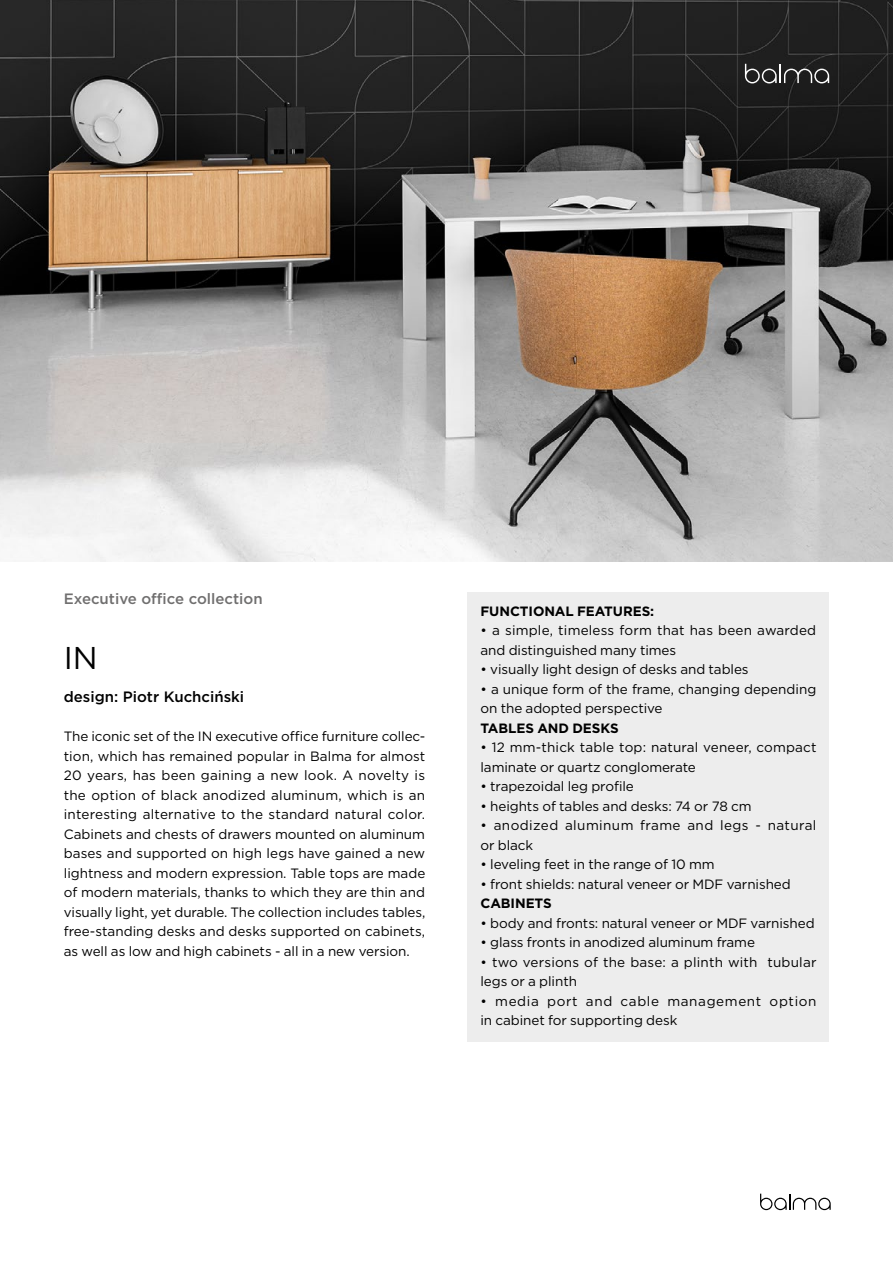
<style>
.page{position:relative;width:893px;height:1263px;background:#fff}
.page>*{position:absolute;margin:0;border:0;box-sizing:border-box;transform-origin:0 0}
.t1{font:31.5px "Gotham";color:#000}
.t2{font:500 15px "Gotham";color:#706f6f}
.t3{font:500 15px "Gotham";color:#000}
.t4{font:13.5px/19.5px "Gotham";letter-spacing:-.005em;color:#000}
.t5{font:13.5px/19.5px "Gotham";letter-spacing:.045em;color:#000}
.t6{font:13.5px/19.5px "Gotham";letter-spacing:.015em;color:#000}
.t7{font:13.5px/19.5px "Gotham";letter-spacing:.03em;color:#000}
.t8{font:700 13.5px "Gotham";letter-spacing:-.005em;color:#000}
</style>
<div class="page">
<img style="left:0;top:0;width:893px;height:561px">
<div style="left:468px;top:592px;width:361px;height:450px;background:#ededed"></div>
<svg style="left:760px;top:1194px;width:71px;height:16px"></svg>
<svg style="left:745px;top:64px;width:84px;height:19px;background:#4c4c4c"></svg>
<p class="t2" style="left:64px;top:589px;width:200px">Executive office collection</p>
<h1 class="t1" style="left:64px;top:638px;width:36px">IN</h1>
<p class="t3" style="left:64px;top:686px;width:182px">design: Piotr Kuchciński</p>
<p class="t4" style="left:64px;top:726px;width:363px;text-align:justify">The iconic set of the IN executive office furniture collec&shy;tion, which has remained popular in Balma for almost 20 years, has been gaining a new look. A novelty is the option of black anodized aluminum, which is an interesting alternative to the standard natural color.<br>Cabinets and chests of drawers mounted on aluminum bases and supported on high legs have gained a new lightness and modern expression. Table tops are made of modern materials, thanks to which they are thin and visually light, yet durable. The collection includes tables, free-standing desks and desks supported on cabinets, as well as low and high cabinets - all in a new version.</p>
<p class="t8" style="left:480px;top:602px;width:175px">FUNCTIONAL FEATURES:</p>
<p class="t4" style="left:480px;top:620px;width:337px">• a simple, timeless form that has been awarded and distinguished many times</p>
<p class="t4" style="left:480px;top:659px;width:270px">• visually light design of desks and tables</p>
<p class="t4" style="left:480px;top:679px;width:337px">• a unique form of the frame, changing depending on the adopted perspective</p>
<p class="t8" style="left:480px;top:719px;width:140px">TABLES AND DESKS</p>
<p class="t4" style="left:480px;top:737px;width:338px">• 12 mm-thick table top: natural veneer, compact laminate or quartz conglomerate</p>
<p class="t4" style="left:480px;top:776px;width:155px">• trapezoidal leg profile</p>
<p class="t4" style="left:480px;top:796px;width:273px">• heights of tables and desks: 74 or 78 cm</p>
<p class="t7" style="left:480px;top:815px;width:337px">• anodized aluminum frame and legs - natural or black</p>
<p class="t4" style="left:480px;top:854px;width:236px">• leveling feet in the range of 10 mm</p>
<p class="t4" style="left:480px;top:874px;width:312px">• front shields: natural veneer or MDF varnished</p>
<p class="t8" style="left:480px;top:894px;width:73px">CABINETS</p>
<p class="t4" style="left:480px;top:913px;width:336px">• body and fronts: natural veneer or MDF varnished</p>
<p class="t4" style="left:480px;top:932px;width:276px">• glass fronts in anodized aluminum frame</p>
<p class="t6" style="left:480px;top:952px;width:337px">• two versions of the base: a plinth with tubular legs or a plinth</p>
<p class="t5" style="left:480px;top:991px;width:338px">• media port and cable management option in cabinet for supporting desk</p>
</div>
